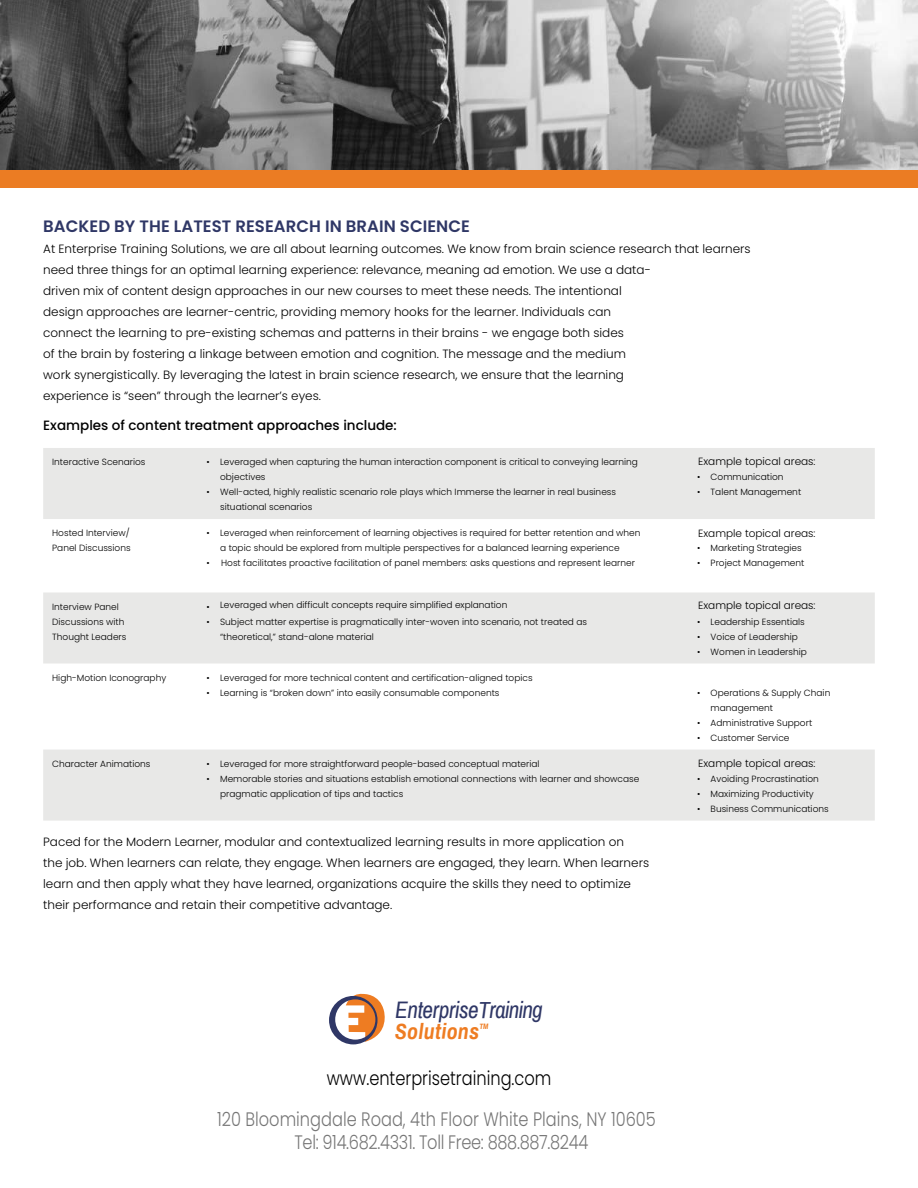
<style>
.page{position:relative;width:918px;height:1188px;background:#fff}
.page>*{position:absolute;margin:0;border:0;box-sizing:border-box;transform-origin:0 0}
.t1{font:italic 23.4px "Archivo Narrow";letter-spacing:-.015em;color:#2f3766}
.t2{font:italic 700 21.9px "Archivo Narrow";letter-spacing:.015em;color:#ee7c22}
.t3{font:300 19.5px/23.4px "Poppins";color:#000;text-align:center;scale:.83 1}
.t4{font:600 16.5px "Poppins";letter-spacing:.005em;color:#2f3766}
.t5{font:500 13.5px "Poppins";color:#000}
.t6{font:300 12px/21px "Poppins";color:#000}
.t7{font:300 10.5px "Poppins";color:#000}
.t8{font:300 9px/15px "Poppins";color:#000}
.t9{font:italic 700 7.65px "Archivo Narrow";color:#ee7c22}
</style>
<div class="page">
<svg style="left:43px;top:448px;width:832px;height:373px;fill:#e8e8e7"></svg>
<img style="left:0;top:0;width:918px;height:170px">
<div style="left:0;top:170px;width:918px;height:18px;background:#eb7c23"></div>
<svg style="left:329px;top:993px;width:56px;height:51px"></svg>
<h3 class="t4" style="left:43px;top:217px;width:428px">BACKED BY THE LATEST RESEARCH IN BRAIN SCIENCE</h3>
<p class="t6" style="left:43px;top:238px;width:709px">At Enterprise Training Solutions, we are all about learning outcomes. We know from brain science research that learners need three things for an optimal learning experience: relevance, meaning ad emotion. We use a data-<br>driven mix of content design approaches in our new courses to meet these needs. The intentional<br>design approaches are learner-centric, providing memory hooks for the learner. Individuals can<br>connect the learning to pre-existing schemas and patterns in their brains - we engage both sides<br>of the brain by fostering a linkage between emotion and cognition. The message and the medium<br>work synergistically. By leveraging the latest in brain science research, we ensure that the learning<br>experience is “seen” through the learner’s eyes.</p>
<h3 class="t5" style="left:43px;top:417px;width:355px">Examples of content treatment approaches include:</h3>
<p class="t8" style="left:52px;top:454px;width:95px">Interactive Scenarios</p>
<p class="t8" style="left:220px;top:454px;width:419px;text-indent:-14px">• Leveraged when capturing the human interaction component is critical to conveying learning objectives</p>
<p class="t8" style="left:220px;top:484px;width:397px;text-indent:-14px">• Well-acted, highly realistic scenario role plays which Immerse the learner in real business situational scenarios</p>
<p class="t7" style="left:698px;top:455px;width:119px">Example topical areas:</p>
<p class="t8" style="left:697px;top:469px;width:88px">• Communication</p>
<p class="t8" style="left:697px;top:484px;width:106px">• Talent Management</p>
<p class="t8" style="left:52px;top:525px;width:80px">Hosted Interview/<br>Panel Discussions</p>
<p class="t8" style="left:220px;top:525px;width:422px;text-indent:-14px">• Leveraged when reinforcement of learning objectives is required for better retention and when a topic should be explored from multiple perspectives for a balanced learning experience</p>
<p class="t8" style="left:207px;top:555px;width:430px">• Host facilitates proactive facilitation of panel members: asks questions and represent learner</p>
<p class="t8" style="left:220px;top:597px;width:289px">Leveraged when difficult concepts require simplified explanation</p>
<p class="t8" style="left:220px;top:629px;width:155px">“theoretical,” stand-alone material</p>
<p class="t8" style="left:52px;top:599px;width:76px">Interview Panel<br>Discussions with<br>Thought Leaders</p>
<p class="t8" style="left:207px;top:599px;width:5px">•</p>
<p class="t8" style="left:207px;top:614px;width:382px">• Subject matter expertise is pragmatically inter-woven into scenario, not treated as</p>
<p class="t8" style="left:220px;top:670px;width:314px">Leveraged for more technical content and certification-aligned topics</p>
<p class="t8" style="left:52px;top:670px;width:116px">High-Motion Iconography</p>
<p class="t8" style="left:207px;top:670px;width:5px">•</p>
<p class="t8" style="left:207px;top:685px;width:294px">• Learning is “broken down” into easily consumable components</p>
<p class="t7" style="left:698px;top:527px;width:119px">Example topical areas:</p>
<p class="t8" style="left:697px;top:540px;width:106px">• Marketing Strategies</p>
<p class="t8" style="left:697px;top:555px;width:109px">• Project Management</p>
<p class="t7" style="left:698px;top:599px;width:119px">Example topical areas:</p>
<p class="t8" style="left:697px;top:614px;width:109px">• Leadership Essentials</p>
<p class="t8" style="left:697px;top:629px;width:102px">• Voice of Leadership</p>
<p class="t8" style="left:697px;top:644px;width:111px">• Women in Leadership</p>
<p class="t8" style="left:711px;top:685px;width:121px;text-indent:-14px">• Operations &amp; Supply Chain management</p>
<p class="t8" style="left:697px;top:715px;width:117px">• Administrative Support</p>
<p class="t8" style="left:697px;top:730px;width:94px">• Customer Service</p>
<p class="t7" style="left:698px;top:757px;width:119px">Example topical areas:</p>
<p class="t8" style="left:52px;top:756px;width:100px">Character Animations</p>
<p class="t8" style="left:207px;top:756px;width:334px">• Leveraged for more straightforward people-based conceptual material</p>
<p class="t8" style="left:220px;top:771px;width:421px;text-indent:-14px">• Memorable stories and situations establish emotional connections with learner and showcase pragmatic application of tips and tactics</p>
<p class="t8" style="left:697px;top:771px;width:123px">• Avoiding Procrastination</p>
<p class="t8" style="left:697px;top:786px;width:118px">• Maximizing Productivity</p>
<p class="t8" style="left:697px;top:801px;width:133px">• Business Communications</p>
<p class="t6" style="left:43px;top:831px;width:607px">Paced for the Modern Learner, modular and contextualized learning results in more application on<br>the job. When learners can relate, they engage. When learners are engaged, they learn. When learners learn and then apply what they have learned, organizations acquire the skills they need to optimize their performance and retain their competitive advantage.</p>
<h1 class="t1" style="left:395px;top:995px;width:149px">Enterprise Training</h1>
<h2 class="t2" style="left:395px;top:1018px;width:86px">Solutions</h2>
<p class="t9" style="left:479px;top:1021px;width:11px">TM</p>
<h3 class="t3" style="left:327px;top:1066px;width:272px">www.enterprisetraining.com</h3>
<h3 class="t3" style="left:217px;top:1108px;width:530px">120 Bloomingdale Road, 4th Floor White Plains, NY 10605<br>Tel: 914.682.4331. Toll Free: 888.887.8244</h3>
</div>
